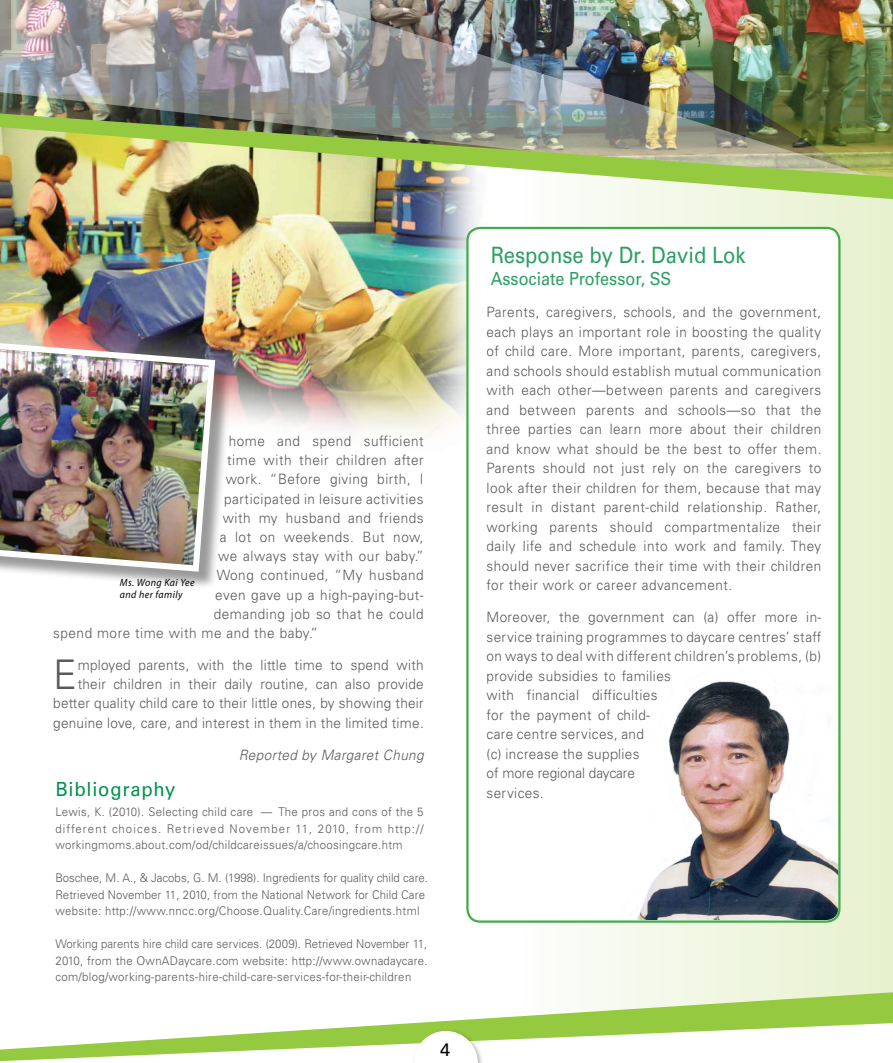
<style>
.page{position:relative;width:893px;height:1063px;background:#fff}
.page>*{position:absolute;margin:0;border:0;box-sizing:border-box;transform-origin:0 0}
.t1{font:300 40.8px "Univers";color:#58595b;scale:.95 1}
.t2{font:22.5px "Univers";color:#2d9e65;scale:.9 1}
.t3{font:19.5px "Univers";letter-spacing:.04em;color:#00904d;scale:.95 1}
.t4{font:18px "Univers";color:#2d9e65;scale:.9 1}
.t5{font:18px "Univers";color:#000}
.t6{font:300 14.25px/19.5px "Univers";letter-spacing:.03em;color:#58595b;text-align:right;scale:.95 1}
.t7{font:italic 300 14.25px "Univers";letter-spacing:.03em;color:#58595b;scale:.95 1}
.t8{font:300 12px/16.5px "Univers";letter-spacing:.03em;color:#58595b;text-align:justify;scale:.95 1}
.t9{font:300 12px/16.5px "Univers";letter-spacing:.01em;color:#58595b;scale:.95 1}
.t10{font:italic 10.5px/12px "Myriad Pro";letter-spacing:.04em;color:#000;scale:.95 1}
</style>
<div class="page">
<img style="left:0;top:199px;width:466px;height:234px">
<svg style="left:577px;top:253px;width:316px;height:739px;background:#e7f1d3"></svg>
<div style="left:467px;top:228px;width:372px;height:694px;background:#fff;border-radius:13px"></div>
<img style="left:0;top:0;width:275px;height:113px">
<img style="left:275px;top:0;width:618px;height:253px">
<img style="left:0;top:113px;width:893px;height:86px">
<svg style="left:0;top:992px;width:893px;height:69px"></svg>
<div style="left:0;top:341px;width:233px;height:248px;background:#000;opacity:.4"></div>
<img style="left:0;top:336px;width:218px;height:239px">
<img style="left:629px;top:681px;width:209px;height:239px">
<div style="left:411px;top:1028px;width:73px;height:35px;background:#000;opacity:.3"></div>
<svg style="left:414px;top:1031px;width:64px;height:32px"></svg>
<h2 class="t2" style="left:491px;top:241px;width:285px">Response by Dr. David Lok</h2>
<p class="t4" style="left:491px;top:268px;width:202px">Associate Professor, SS</p>
<p class="t6" style="left:486px;top:303px;width:354px;text-align:justify">Parents, caregivers, schools, and the government, each plays an important role in boosting the quality of child care. More important, parents, caregivers, and schools should establish mutual communication with each other—between parents and caregivers and between parents and schools—so that the three parties can learn more about their children and know what should be the best to offer them.<br>Parents should not just rely on the caregivers to look after their children for them, because that may result in distant parent-child relationship. Rather, working parents should compartmentalize their daily life and schedule into work and family. They should never sacrifice their time with their children for their work or career advancement.</p>
<p class="t6" style="left:486px;top:608px;width:354px;text-align:left">Moreover, the government can (a) offer more in&shy;service training programmes to daycare centres’ staff on ways to deal with different children’s problems, (b) provide subsidies to families<br>with financial difficulties<br>for the payment of child-<br>care centre services, and<br>(c) increase the supplies<br>of more regional daycare</p>
<p class="t6" style="left:229px;top:431px;width:207px">home and spend sufficient</p>
<p class="t6" style="left:227px;top:450px;width:208px">time with their children after</p>
<p class="t6" style="left:226px;top:470px;width:210px">work. “Before giving birth, I</p>
<p class="t6" style="left:224px;top:489px;width:212px">participated in leisure activities</p>
<p class="t6" style="left:223px;top:508px;width:213px">with my husband and friends</p>
<p class="t6" style="left:220px;top:527px;width:216px">a lot on weekends. But now,</p>
<p class="t6" style="left:218px;top:546px;width:218px">we always stay with our baby.”</p>
<p class="t6" style="left:217px;top:566px;width:219px">Wong continued, “My husband</p>
<p class="t6" style="left:215px;top:585px;width:221px">even gave up a high-paying-but-</p>
<p class="t6" style="left:214px;top:604px;width:223px">demanding job so that he could</p>
<p class="t6" style="left:53px;top:623px;width:280px">spend more time with me and the baby.”</p>
<h1 class="t1" style="left:53px;top:650px;width:26px">E</h1>
<p class="t10" style="left:120px;top:576px;width:80px">Ms. Wong Kai Yee and her family</p>
<p class="t6" style="left:53px;top:655px;width:392px">mployed parents, with the little time to spend with their children in their daily routine, can also provide better quality child care to their little ones, by showing their genuine love, care, and interest in them in the limited time.</p>
<p class="t7" style="left:239px;top:746px;width:196px">Reported by Margaret Chung</p>
<h3 class="t3" style="left:55px;top:777px;width:128px">Bibliography</h3>
<p class="t6" style="left:486px;top:783px;width:62px">services.</p>
<p class="t8" style="left:55px;top:804px;width:389px">Lewis, K. (2010). Selecting child care — The pros and cons of the 5 different choices. Retrieved November 11, 2010, from http:// workingmoms.about.com/od/childcareissues/a/choosingcare.htm</p>
<p class="t9" style="left:55px;top:870px;width:394px">Boschee, M. A., &amp; Jacobs, G. M. (1998). Ingredients for quality child care.<br>Retrieved November 11, 2010, from the National Network for Child Care website: http://www.nncc.org/Choose.Quality.Care/ingredients.html</p>
<p class="t8" style="left:55px;top:936px;width:393px">Working parents hire child care services. (2009). Retrieved November 11, 2010, from the OwnADaycare.com website: http://www.ownadaycare. com/blog/working-parents-hire-child-care-services-for-their-children</p>
<p class="t5" style="left:440px;top:1039px;width:12px">4</p>
</div>
